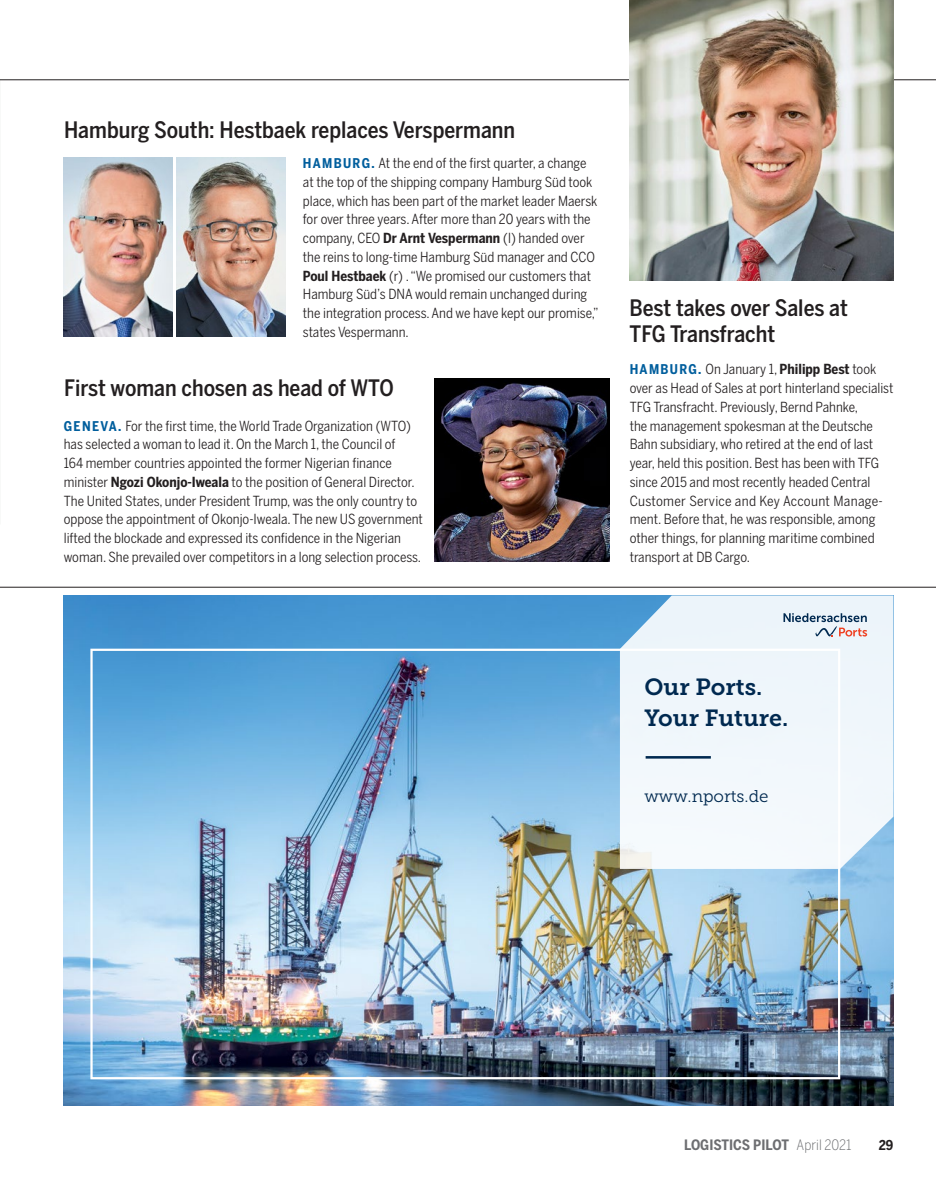
<style>
.page{position:relative;width:936px;height:1191px;background:#fff}
.page>*{position:absolute;margin:0;border:0;box-sizing:border-box;transform-origin:0 0}
.t1{font:23.25px/31px "Museo Slab 700";color:#002950}
.t2{font:500 22.5px/25.5px "Benton Sans Condensed";color:#231f20}
.t3{font:16.95px "Museo Slab 300";color:#002950}
.t4{font:700 14.25px "Benton Sans Condensed";color:#6d6e71}
.t5{font:13.8px/18.8px "Benton Sans Condensed";color:#231f20}
.t6{font:700 13.5px "Benton Sans Condensed";color:#231f20}
.s1{font-weight:700;font-size:13.35px;color:#005e9d}
.s2{font-weight:700}
.s3{font-weight:300}
</style>
<div class="page">
<img style="left:435px;top:378px;width:174px;height:184px">
<img style="left:64px;top:158px;width:108px;height:179px">
<img style="left:177px;top:158px;width:109px;height:179px">
<img style="left:64px;top:595px;width:829px;height:511px">
<div style="left:620px;top:595px;width:273px;height:274px;background:#f0f6fb"></div>
<svg style="left:783px;top:613px;width:84px;height:23px;background:#c2c6d0"></svg>
<hr style="left:645px;top:756px;width:65px;height:2px;background:#002950">
<hr style="left:0;top:80px;width:935px;height:1px;background:#231f20">
<img style="left:629px;top:0;width:264px;height:281px">
<hr style="left:0;top:587px;width:935px;height:1px;background:#231f20">
<h2 class="t2" style="left:64px;top:117px;width:452px">Hamburg South: Hestbaek replaces Verspermann</h2>
<p class="t5" style="left:303px;top:154px;width:297px"><span class="s1">HAMBURG.</span> At the end of the first quarter, a change at the top of the shipping company Hamburg Süd took place, which has been part of the market leader Maersk for over three years. After more than 20 years with the company, CEO <span class="s2">Dr Arnt Vespermann</span> (l) handed over the reins to long-time Hamburg Süd manager and CCO <span class="s2">Poul Hestbaek</span> (r) . “We promised our customers that Hamburg Süd’s DNA would remain unchanged during the integration process. And we have kept our promise,” states Vespermann.</p>
<h2 class="t2" style="left:64px;top:375px;width:331px">First woman chosen as head of WTO</h2>
<p class="t5" style="left:64px;top:416px;width:360px"><span class="s1">GENEVA.</span> For the first time, the World Trade Organization (WTO) has selected a woman to lead it. On the March 1, the Council of<br>164 member countries appointed the former Nigerian finance minister <span class="s2">Ngozi Okonjo-Iweala</span> to the position of General Director.<br>The United States, under President Trump, was the only country to oppose the appointment of Okonjo-Iweala. The new US government lifted the blockade and expressed its confidence in the Nigerian woman. She prevailed over competitors in a long selection process.</p>
<h2 class="t2" style="left:629px;top:295px;width:220px">Best takes over Sales at<br>TFG Transfracht</h2>
<p class="t5" style="left:629px;top:360px;width:265px"><span class="s1">HAMBURG.</span> On January 1, <span class="s2">Philipp Best</span> took over as Head of Sales at port hinterland specialist TFG Transfracht. Previously, Bernd Pahnke,<br>the management spokesman at the Deutsche Bahn subsidiary, who retired at the end of last year, held this position. Best has been with TFG since 2015 and most recently headed Central Customer Service and Key Account Manage&shy;ment. Before that, he was responsible, among other things, for planning maritime combined transport at DB Cargo.</p>
<h1 class="t1" style="left:644px;top:671px;width:145px">Our Ports.<br>Your Future.</h1>
<p class="t3" style="left:644px;top:787px;width:125px">www.nports.de</p>
<p class="t4" style="left:684px;top:1136px;width:169px">LOGISTICS PILOT <span class="s3">April 2021</span></p>
<p class="t6" style="left:878px;top:1137px;width:16px">29</p>
</div>
